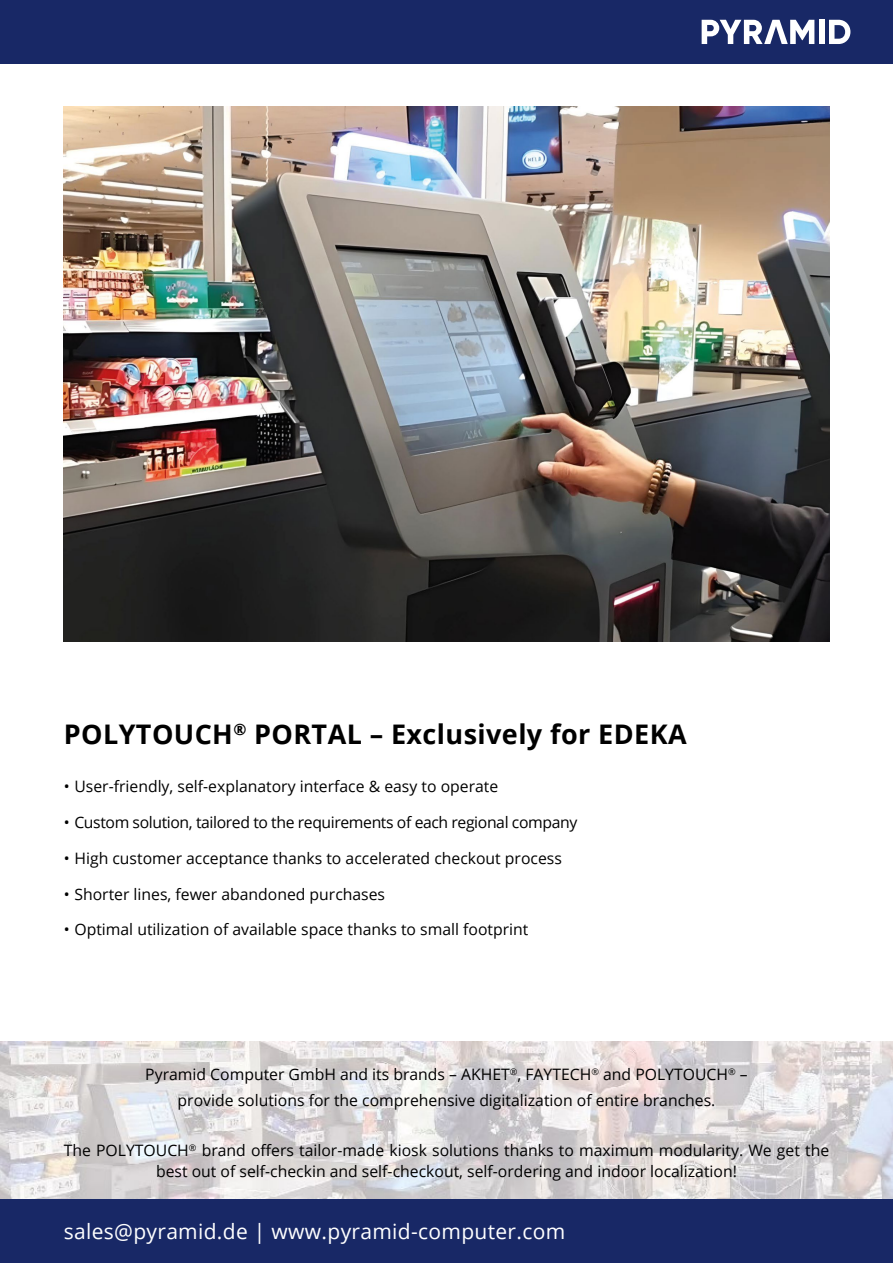
<style>
.page{position:relative;width:893px;height:1263px;background:#fff}
.page>*{position:absolute;margin:0;border:0;box-sizing:border-box;transform-origin:0 0}
.t1{font:700 27px "Open Sans";letter-spacing:.015em;color:#000}
.t2{font:21px "Open Sans";letter-spacing:.015em;color:#fff}
.t3{font:15.75px/25.2px "Open Sans";color:#000;text-align:center}
.t4{font:15.75px "Open Sans";letter-spacing:-.025em;color:#000}
</style>
<div class="page">
<img style="left:0;top:1042px;width:893px;height:157px">
<img style="left:64px;top:106px;width:765px;height:535px">
<div style="left:0;top:1199px;width:893px;height:64px;background:#182866"></div>
<div style="left:0;top:0;width:893px;height:64px;background:#182866"></div>
<svg style="left:702px;top:20px;width:112px;height:24px"></svg>
<div style="left:819px;top:20px;width:5px;height:24px;background:#fff"></div>
<svg style="left:829px;top:20px;width:21px;height:24px"></svg>
<h1 class="t1" style="left:64px;top:715px;width:624px">POLYTOUCH<sup>®</sup> PORTAL – Exclusively for EDEKA</h1>
<p class="t3" style="left:64px;top:774px;width:436px">• User-friendly, self-explanatory interface &amp; easy to operate</p>
<p class="t4" style="left:64px;top:812px;width:515px">• Custom solution, tailored to the requirements of each regional company</p>
<p class="t3" style="left:64px;top:845px;width:500px">• High customer acceptance thanks to accelerated checkout process</p>
<p class="t3" style="left:64px;top:881px;width:323px">• Shorter lines, fewer abandoned purchases</p>
<p class="t3" style="left:64px;top:917px;width:466px">• Optimal utilization of available space thanks to small footprint</p>
<p class="t3" style="left:145px;top:1061px;width:604px">Pyramid Computer GmbH and its brands – AKHET<sup>®</sup>, FAYTECH<sup>®</sup> and POLYTOUCH<sup>®</sup> – provide solutions for the comprehensive digitalization of entire branches.</p>
<p class="t3" style="left:64px;top:1139px;width:767px;line-height:21px">The POLYTOUCH<sup>®</sup> brand offers tailor-made kiosk solutions thanks to maximum modularity. We get the best out of self-checkin and self-checkout, self-ordering and indoor localization!</p>
<h2 class="t2" style="left:64px;top:1217px;width:503px">sales@pyramid.de | www.pyramid-computer.com</h2>
</div>
